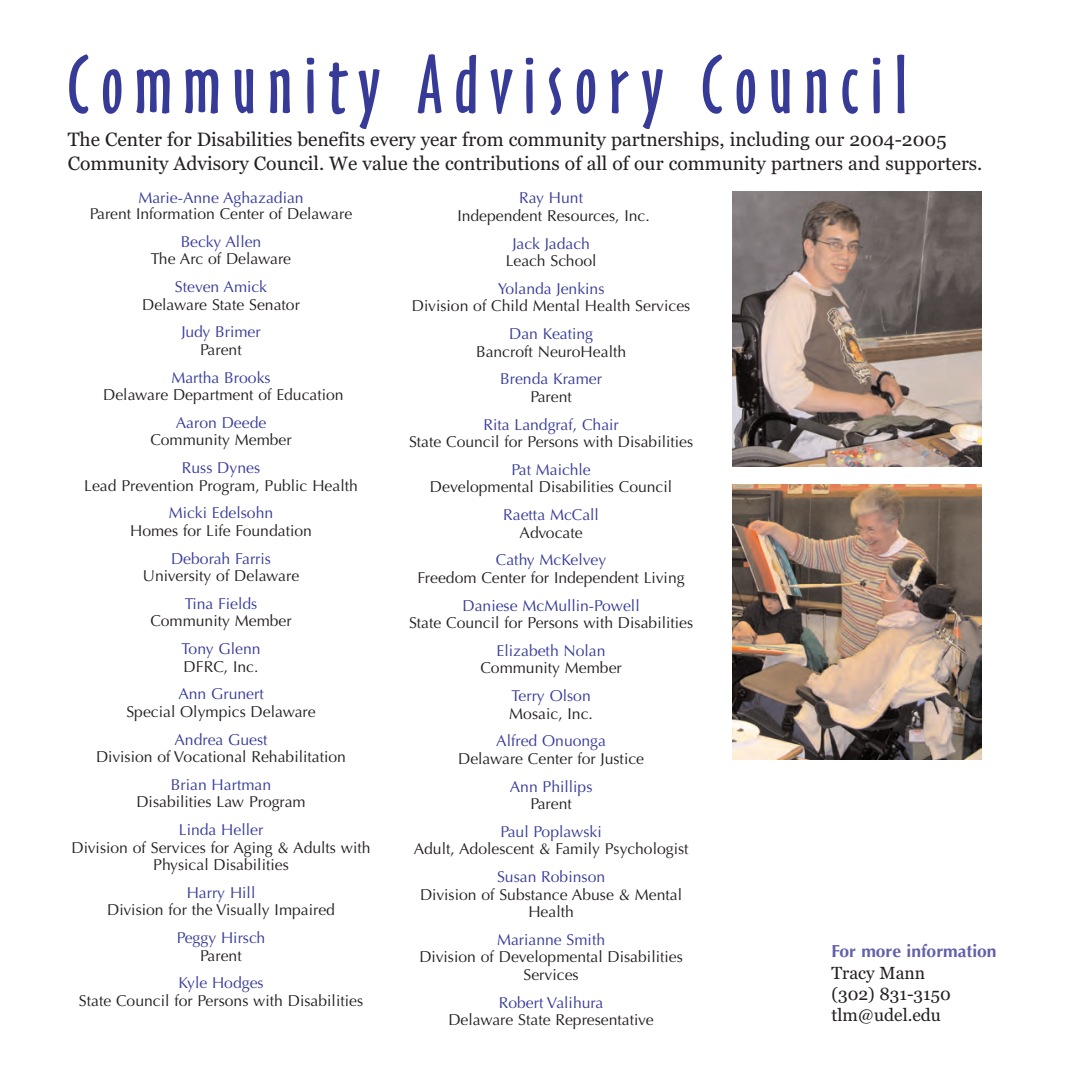
<style>
.page{position:relative;width:1071px;height:1071px;background:#fff}
.page>*{position:absolute;margin:0;border:0;box-sizing:border-box;transform-origin:0 0}
.t1{font:77px "Oz Handicraft BT";letter-spacing:.155em;color:#373b98}
.t2{font:19.25px/24.5px "Georgia";color:#231f20}
.t3{font:17.5px/21px "Georgia";color:#231f20}
.t4{font:700 17.5px "Optima";color:#6260ab}
.t5{font:15.75px/17.5px "Optima";color:#231f20;text-align:center}
.t6{font:15.75px "Optima";color:#373b98}
</style>
<div class="page">
<img style="left:732px;top:484px;width:250px;height:275px">
<img style="left:732px;top:191px;width:250px;height:275px">
<h1 class="t1" style="left:68px;top:41px;width:841px">Community Advisory Council</h1>
<p class="t2" style="left:68px;top:127px;width:916px">The Center for Disabilities benefits every year from community partnerships, including our 2004-2005<br>Community Advisory Council. We value the contributions of all of our community partners and supporters.</p>
<p class="t6" style="left:138px;top:189px;width:167px">Marie-Anne Aghazadian</p>
<p class="t5" style="left:90px;top:205px;width:264px">Parent Information Center of Delaware</p>
<p class="t6" style="left:181px;top:232px;width:82px">Becky Allen</p>
<p class="t5" style="left:151px;top:251px;width:142px">The Arc of Delaware</p>
<p class="t6" style="left:175px;top:278px;width:94px">Steven Amick</p>
<p class="t5" style="left:142px;top:296px;width:159px">Delaware State Senator</p>
<p class="t6" style="left:181px;top:323px;width:81px">Judy Brimer</p>
<p class="t5" style="left:200px;top:341px;width:43px">Parent</p>
<p class="t6" style="left:171px;top:368px;width:101px">Martha Brooks</p>
<p class="t5" style="left:103px;top:386px;width:242px">Delaware Department of Education</p>
<p class="t6" style="left:176px;top:413px;width:92px">Aaron Deede</p>
<p class="t5" style="left:150px;top:432px;width:143px">Community Member</p>
<p class="t6" style="left:182px;top:459px;width:80px">Russ Dynes</p>
<p class="t5" style="left:84px;top:477px;width:275px">Lead Prevention Program, Public Health</p>
<p class="t6" style="left:169px;top:504px;width:106px">Micki Edelsohn</p>
<p class="t5" style="left:130px;top:522px;width:183px">Homes for Life Foundation</p>
<p class="t6" style="left:171px;top:549px;width:102px">Deborah Farris</p>
<p class="t5" style="left:143px;top:567px;width:158px">University of Delaware</p>
<p class="t6" style="left:185px;top:594px;width:74px">Tina Fields</p>
<p class="t5" style="left:150px;top:613px;width:143px">Community Member</p>
<p class="t6" style="left:181px;top:640px;width:81px">Tony Glenn</p>
<p class="t5" style="left:184px;top:658px;width:76px">DFRC, Inc.</p>
<p class="t6" style="left:178px;top:685px;width:87px">Ann Grunert</p>
<p class="t5" style="left:126px;top:703px;width:191px">Special Olympics Delaware</p>
<p class="t6" style="left:174px;top:730px;width:95px">Andrea Guest</p>
<p class="t5" style="left:96px;top:748px;width:251px">Division of Vocational Rehabilitation</p>
<p class="t6" style="left:171px;top:775px;width:102px">Brian Hartman</p>
<p class="t5" style="left:136px;top:793px;width:171px">Disabilities Law Program</p>
<p class="t6" style="left:179px;top:821px;width:86px">Linda Heller</p>
<p class="t5" style="left:71px;top:839px;width:301px">Division of Services for Aging &amp; Adults with<br>Physical Disabilities</p>
<p class="t6" style="left:187px;top:883px;width:70px">Harry Hill</p>
<p class="t5" style="left:107px;top:901px;width:229px">Division for the Visually Impaired</p>
<p class="t6" style="left:177px;top:929px;width:90px">Peggy Hirsch</p>
<p class="t5" style="left:200px;top:947px;width:43px">Parent</p>
<p class="t6" style="left:178px;top:974px;width:87px">Kyle Hodges</p>
<p class="t5" style="left:79px;top:992px;width:286px">State Council for Persons with Disabilities</p>
<p class="t6" style="left:519px;top:189px;width:65px">Ray Hunt</p>
<p class="t5" style="left:457px;top:207px;width:194px">Independent Resources, Inc.</p>
<p class="t6" style="left:512px;top:234px;width:79px">Jack Jadach</p>
<p class="t5" style="left:506px;top:252px;width:92px">Leach School</p>
<p class="t6" style="left:498px;top:279px;width:108px">Yolanda Jenkins</p>
<p class="t5" style="left:412px;top:298px;width:280px">Division of Child Mental Health Services</p>
<p class="t6" style="left:509px;top:325px;width:86px">Dan Keating</p>
<p class="t5" style="left:476px;top:343px;width:152px">Bancroft NeuroHealth</p>
<p class="t6" style="left:500px;top:370px;width:103px">Brenda Kramer</p>
<p class="t5" style="left:530px;top:388px;width:43px">Parent</p>
<p class="t6" style="left:483px;top:415px;width:137px">Rita Landgraf, Chair</p>
<p class="t5" style="left:409px;top:433px;width:286px">State Council for Persons with Disabilities</p>
<p class="t6" style="left:512px;top:460px;width:81px">Pat Maichle</p>
<p class="t5" style="left:430px;top:479px;width:244px">Developmental Disabilities Council</p>
<p class="t6" style="left:503px;top:506px;width:97px">Raetta McCall</p>
<p class="t5" style="left:520px;top:524px;width:65px">Advocate</p>
<p class="t6" style="left:496px;top:551px;width:112px">Cathy McKelvey</p>
<p class="t5" style="left:418px;top:569px;width:268px">Freedom Center for Independent Living</p>
<p class="t6" style="left:463px;top:596px;width:179px">Daniese McMullin-Powell</p>
<p class="t5" style="left:409px;top:614px;width:286px">State Council for Persons with Disabilities</p>
<p class="t6" style="left:497px;top:641px;width:110px">Elizabeth Nolan</p>
<p class="t5" style="left:480px;top:660px;width:143px">Community Member</p>
<p class="t6" style="left:511px;top:687px;width:81px">Terry Olson</p>
<p class="t5" style="left:509px;top:705px;width:85px">Mosaic, Inc.</p>
<p class="t6" style="left:496px;top:732px;width:111px">Alfred Onuonga</p>
<p class="t5" style="left:458px;top:750px;width:188px">Delaware Center for Justice</p>
<p class="t6" style="left:510px;top:777px;width:84px">Ann Phillips</p>
<p class="t5" style="left:530px;top:795px;width:43px">Parent</p>
<p class="t6" style="left:500px;top:822px;width:103px">Paul Poplawski</p>
<p class="t5" style="left:414px;top:840px;width:276px">Adult, Adolescent &amp; Family Psychologist</p>
<p class="t6" style="left:497px;top:868px;width:110px">Susan Robinson</p>
<p class="t5" style="left:420px;top:886px;width:264px">Division of Substance Abuse &amp; Mental<br>Health</p>
<p class="t6" style="left:497px;top:930px;width:110px">Marianne Smith</p>
<p class="t5" style="left:419px;top:948px;width:265px">Division of Developmental Disabilities<br>Services</p>
<p class="t6" style="left:499px;top:993px;width:106px">Robert Valihura</p>
<p class="t5" style="left:448px;top:1011px;width:207px">Delaware State Representative</p>
<p class="t4" style="left:831px;top:941px;width:167px">For more information</p>
<p class="t3" style="left:831px;top:963px;width:121px">Tracy Mann (302) 831-3150 tlm@udel.edu</p>
</div>
